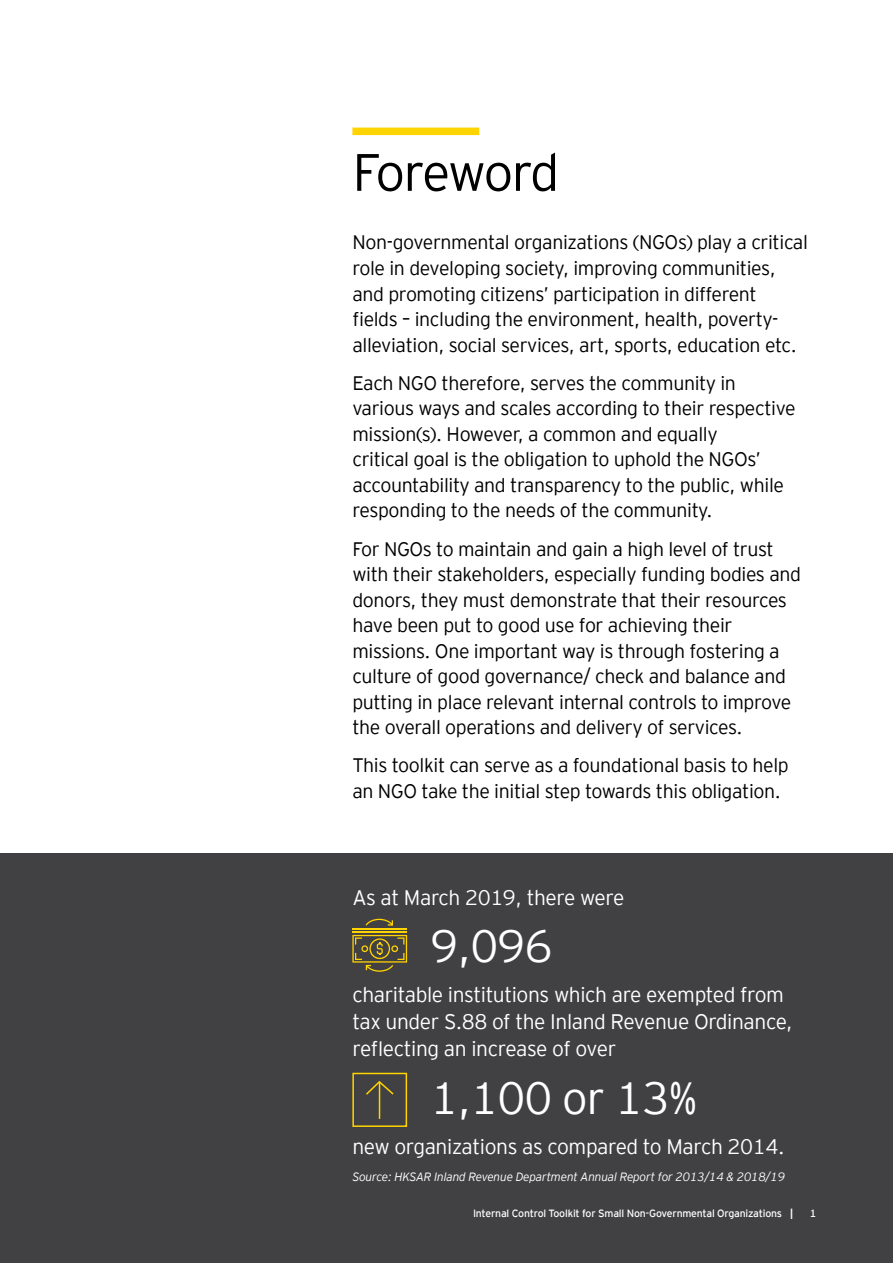
<style>
.page{position:relative;width:893px;height:1263px;background:#fff}
.page>*{position:absolute;margin:0;border:0;box-sizing:border-box;transform-origin:0 0}
.t1{font:300 52.5px "EY Interstate";letter-spacing:-.05em;color:#000}
.t2{font:300 45px "EY Interstate";letter-spacing:-.02em;color:#fff}
.t3{font:300 21px/27px "EY Interstate";letter-spacing:-.02em;color:#fff}
.t4{font:300 19.5px/25.5px "EY Interstate";letter-spacing:-.02em;color:#000}
.t5{font:italic 300 12px "EY Interstate";letter-spacing:-.02em;color:#fff}
.t6{font:10.5px "EY Interstate";letter-spacing:-.02em;color:#fff}
.s1{font-weight:700}
</style>
<div class="page">
<div style="left:0;top:854px;width:893px;height:409px;background:#414042"></div>
<div style="left:352px;top:128px;width:127px;height:7px;background:#ffd400"></div>
<div style="left:352px;top:1073px;width:55px;height:54px;border:2px solid #ffd400"></div>
<hr style="left:379px;top:1082px;width:1px;height:37px;background:#ffd400">
<svg style="left:366px;top:1081px;width:28px;height:15px"></svg>
<hr style="left:352px;top:928px;width:55px;height:1px;background:#ffd400">
<hr style="left:352px;top:931px;width:55px;height:1px;background:#ffd400">
<svg style="left:366px;top:919px;width:27px;height:6px"></svg>
<svg style="left:352px;top:935px;width:55px;height:37px"></svg>
<h1 class="t1" style="left:352px;top:135px;width:208px">Foreword</h1>
<p class="t4" style="left:352px;top:229px;width:457px">Non-governmental organizations (NGOs) play a critical role in developing society, improving communities, and promoting citizens’ participation in different<br>fields – including the environment, health, poverty&shy;alleviation, social services, art, sports, education etc.</p>
<p class="t4" style="left:352px;top:369px;width:445px">Each NGO therefore, serves the community in various ways and scales according to their respective mission(s). However, a common and equally<br>critical goal is the obligation to uphold the NGOs’ accountability and transparency to the public, while responding to the needs of the community.</p>
<p class="t4" style="left:352px;top:535px;width:450px">For NGOs to maintain and gain a high level of trust with their stakeholders, especially funding bodies and donors, they must demonstrate that their resources have been put to good use for achieving their missions. One important way is through fostering a culture of good governance/ check and balance and putting in place relevant internal controls to improve the overall operations and delivery of services.</p>
<p class="t4" style="left:352px;top:752px;width:438px">This toolkit can serve as a foundational basis to help an NGO take the initial step towards this obligation.</p>
<p class="t3" style="left:352px;top:882px;width:274px">As at March 2019, there were</p>
<h2 class="t2" style="left:430px;top:914px;width:123px">9,096</h2>
<p class="t3" style="left:352px;top:980px;width:442px">charitable institutions which are exempted from tax under S.88 of the Inland Revenue Ordinance, reflecting an increase of over</p>
<h2 class="t2" style="left:430px;top:1066px;width:268px">1,100 or 13%</h2>
<p class="t3" style="left:352px;top:1131px;width:434px">new organizations as compared to March 2014.</p>
<p class="t5" style="left:352px;top:1168px;width:434px">Source: HKSAR Inland Revenue Department Annual Report for 2013/14 &amp; 2018/19</p>
<p class="t6" style="left:473px;top:1205px;width:322px">Internal Control Toolkit for Small Non-Governmental Organizations <span class="s1">|</span></p>
<p class="t6" style="left:810px;top:1205px;width:8px">1</p>
</div>
